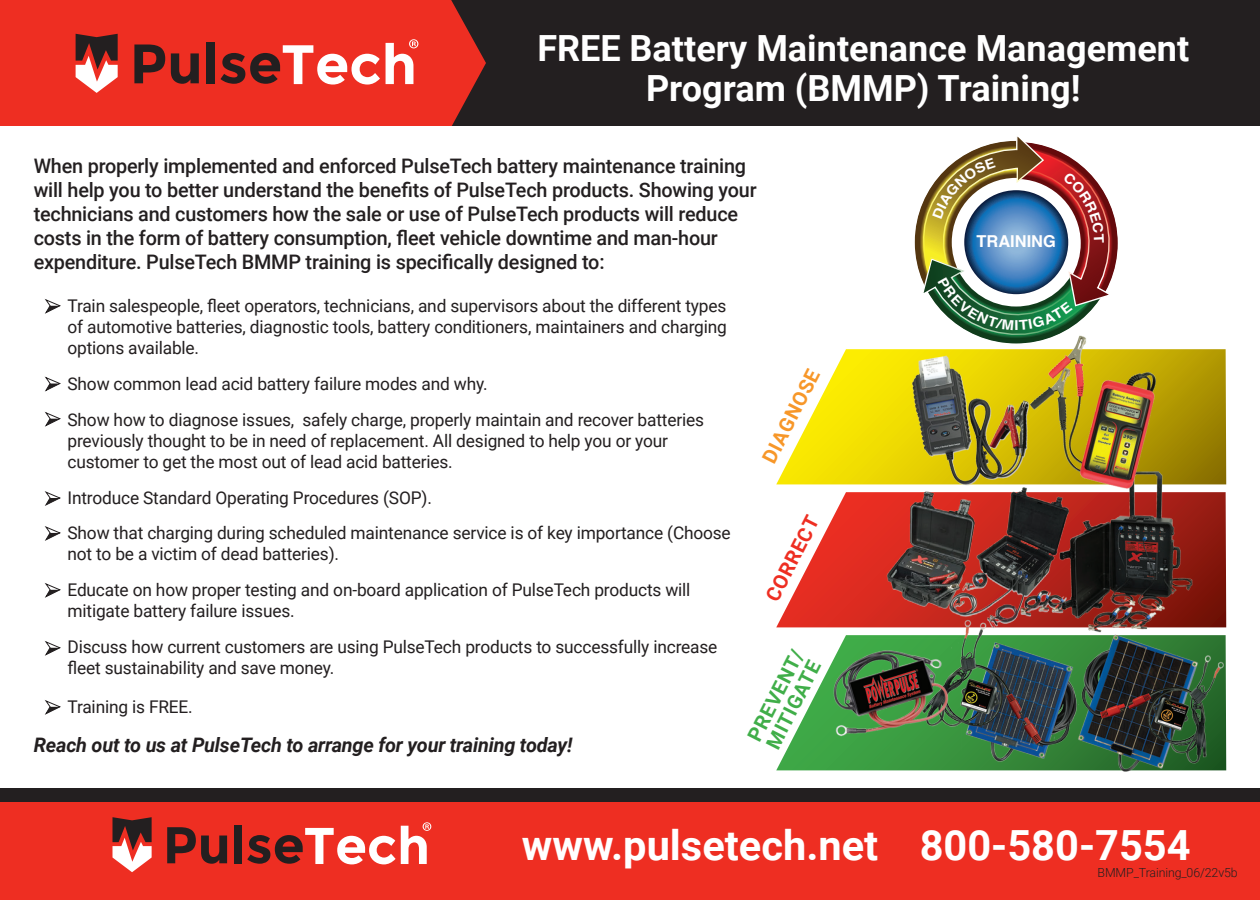
<style>
.page{position:relative;width:1260px;height:900px;background:#fff}
.page>*{position:absolute;margin:0;border:0;box-sizing:border-box;transform-origin:0 0}
.t1{font:700 41.5px "Roboto";color:#fff}
.t2{font:700 36px/40px "Roboto";color:#fff;text-align:center}
.t3{font:500 20px/24px "Roboto";letter-spacing:-.01em;color:#231f20}
.t4{font:italic 700 20px "Roboto";letter-spacing:-.01em;color:#231f20}
.t5{font:700 20px/20px "Roboto";color:#40ae49}
.t6{font:700 20px "Roboto";color:#f79729}
.t7{font:700 20px "Roboto";color:#ee2e22}
.t8{font:17.5px/21px "Roboto";letter-spacing:-.01em;color:#231f20}
.t9{font:700 16.5px "Helvetica";color:#fff}
.t10{font:300 12.5px "Roboto";letter-spacing:-.01em;color:#231f20}
</style>
<div class="page">
<svg style="left:45px;top:299px;width:16px;height:15px"></svg>
<svg style="left:44px;top:376px;width:17px;height:16px"></svg>
<svg style="left:44px;top:411px;width:17px;height:16px"></svg>
<svg style="left:44px;top:491px;width:17px;height:15px"></svg>
<svg style="left:44px;top:526px;width:17px;height:15px"></svg>
<svg style="left:44px;top:583px;width:17px;height:15px"></svg>
<svg style="left:45px;top:641px;width:16px;height:15px"></svg>
<svg style="left:44px;top:700px;width:17px;height:15px"></svg>
<div style="left:0;top:0;width:1260px;height:126px;background:#ee2e22"></div>
<div style="left:451px;top:0;width:809px;height:126px;background:#231f20"></div>
<svg style="left:134px;top:45px;width:31px;height:38px"></svg>
<svg style="left:171px;top:53px;width:28px;height:31px"></svg>
<div style="left:207px;top:42px;width:8px;height:41px;background:#231f20"></div>
<svg style="left:220px;top:45px;width:160px;height:40px"></svg>
<svg style="left:76px;top:34px;width:42px;height:59px"></svg>
<svg style="left:386px;top:39px;width:32px;height:45px"></svg>
<div style="left:0;top:788px;width:1260px;height:75px;background:#231f20"></div>
<div style="left:0;top:802px;width:1260px;height:98px;background:#ee2e22"></div>
<svg style="left:167px;top:827px;width:60px;height:37px"></svg>
<div style="left:234px;top:825px;width:8px;height:38px;background:#231f20"></div>
<svg style="left:112px;top:817px;width:40px;height:55px"></svg>
<svg style="left:247px;top:822px;width:184px;height:42px"></svg>
<svg style="left:776px;top:349px;width:450px;height:135px"></svg>
<svg style="left:776px;top:492px;width:450px;height:135px"></svg>
<svg style="left:776px;top:662px;width:56px;height:108px"></svg>
<img style="left:832px;top:617px;width:395px;height:155px">
<img style="left:880px;top:461px;width:319px;height:175px">
<img style="left:902px;top:344px;width:281px;height:157px">
<svg style="left:915px;top:136px;width:203px;height:208px"></svg>
<p class="t2" style="left:537px;top:27px;width:653px">FREE Battery Maintenance Management<br>Program (BMMP) Training!</p>
<p class="t3" style="left:34px;top:153px;width:724px">When properly implemented and enforced PulseTech battery maintenance training will help you to better understand the benefits of PulseTech products. Showing your technicians and customers how the sale or use of PulseTech products will reduce costs in the form of battery consumption, fleet vehicle downtime and man-hour expenditure. PulseTech BMMP training is specifically designed to:</p>
<p class="t8" style="left:68px;top:295px;width:661px;text-align:justify">Train salespeople, fleet operators, technicians, and supervisors about the different types of automotive batteries, diagnostic tools, battery conditioners, maintainers and charging options available.</p>
<p class="t8" style="left:68px;top:372px;width:422px">Show common lead acid battery failure modes and why.</p>
<p class="t8" style="left:68px;top:408px;width:638px">Show how to diagnose issues, safely charge, properly maintain and recover batteries previously thought to be in need of replacement. All designed to help you or your customer to get the most out of lead acid batteries.</p>
<p class="t8" style="left:68px;top:486px;width:366px">Introduce Standard Operating Procedures (SOP).</p>
<p class="t8" style="left:68px;top:522px;width:665px">Show that charging during scheduled maintenance service is of key importance (Choose not to be a victim of dead batteries).</p>
<p class="t8" style="left:68px;top:579px;width:625px">Educate on how proper testing and on-board application of PulseTech products will mitigate battery failure issues.</p>
<p class="t8" style="left:68px;top:636px;width:651px">Discuss how current customers are using PulseTech products to successfully increase fleet sustainability and save money.</p>
<p class="t8" style="left:68px;top:696px;width:127px">Training is FREE.</p>
<p class="t4" style="left:34px;top:731px;width:540px">Reach out to us at PulseTech to arrange for your training today!</p>
<p class="t6" style="left:755px;top:455px;width:104px;rotate:-63deg">DIAGNOSE</p>
<p class="t7" style="left:759px;top:594px;width:95px;rotate:-63deg">CORRECT</p>
<p class="t5" style="left:744px;top:735px;width:101px;rotate:-63deg">PREVENT/<br>MITIGATE</p>
<p class="t9" style="left:977px;top:228px;width:81px">TRAINING</p>
<p class="t1" style="left:522px;top:816px;width:670px">www.pulsetech.net 800-580-7554</p>
<p class="t10" style="left:1098px;top:864px;width:142px">BMMP_Training_06/22v5b</p>
</div>
